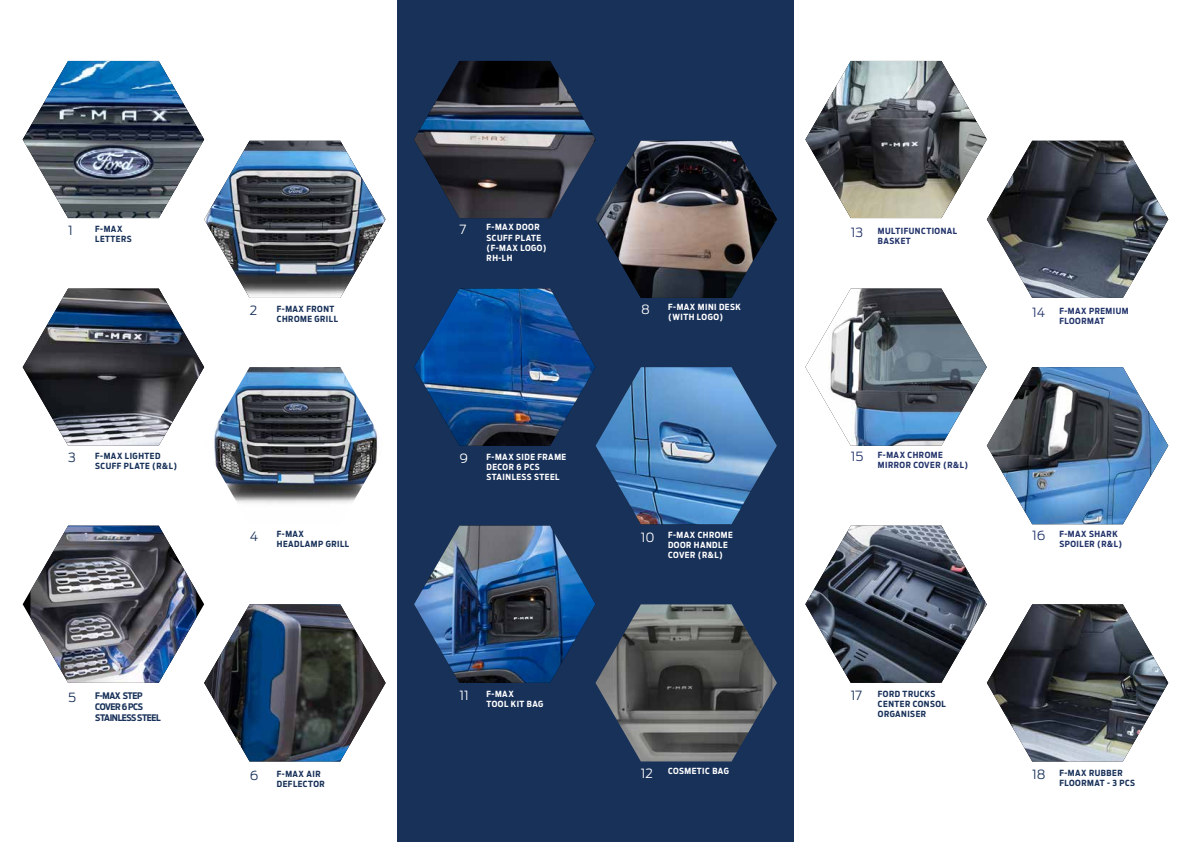
<style>
.page{position:relative;width:1191px;height:842px;background:#fff}
.page>*{position:absolute;margin:0;border:0;box-sizing:border-box;transform-origin:0 0}
.t1{font:300 12.6px "Ford Antenna";color:#183159}
.t2{font:300 12.6px "Ford Antenna";color:#fff}
.t3{font:300 12.6px "Ford Antenna";color:#23346b}
.t4{font:700 9px/10.8px "Ford Antenna Cond";letter-spacing:-.04em;color:#183159}
.t5{font:700 8.4px/10.1px "Ford Antenna Cond";letter-spacing:.06em;color:#fff}
.t6{font:700 8.4px/10.1px "Ford Antenna Cond";letter-spacing:.06em;color:#183159}
.t7{font:700 8.4px/10.1px "Ford Antenna Cond";letter-spacing:.06em;color:#23346b}
</style>
<div class="page">
<div style="left:397px;top:0;width:397px;height:842px;background:#183159"></div>
<img style="left:23px;top:61px;width:363px;height:237px">
<img style="left:23px;top:289px;width:181px;height:157px">
<img style="left:204px;top:367px;width:174px;height:136px">
<img style="left:595px;top:683px;width:182px;height:78px">
<img style="left:23px;top:526px;width:181px;height:157px">
<img style="left:204px;top:604px;width:182px;height:157px">
<img style="left:414px;top:61px;width:363px;height:622px">
<img style="left:595px;top:141px;width:182px;height:157px">
<svg style="left:805px;top:61px;width:363px;height:700px"></svg>
<img style="left:986px;top:367px;width:182px;height:157px">
<h1 class="t1" style="left:68px;top:219px;width:6px">1</h1>
<p class="t6" style="left:95px;top:222px;width:38px">F-MAX<br>LETTERS</p>
<h1 class="t2" style="left:459px;top:219px;width:8px">7</h1>
<p class="t5" style="left:486px;top:221px;width:62px">F-MAX DOOR<br>SCUFF PLATE (F-MAX LOGO)<br>RH-LH</p>
<h1 class="t3" style="left:850px;top:222px;width:14px">13</h1>
<p class="t7" style="left:878px;top:225px;width:81px">MULTIFUNCTIONAL<br>BASKET</p>
<h1 class="t1" style="left:250px;top:300px;width:9px">2</h1>
<p class="t6" style="left:277px;top:303px;width:63px">F-MAX FRONT<br>CHROME GRILL</p>
<h1 class="t2" style="left:641px;top:298px;width:10px">8</h1>
<p class="t5" style="left:668px;top:301px;width:74px">F-MAX MINI DESK (WITH LOGO)</p>
<h1 class="t3" style="left:1032px;top:302px;width:14px">14</h1>
<p class="t7" style="left:1059px;top:305px;width:71px">F-MAX PREMIUM<br>FLOORMAT</p>
<h1 class="t1" style="left:68px;top:447px;width:9px">3</h1>
<p class="t6" style="left:95px;top:450px;width:83px">F-MAX LIGHTED<br>SCUFF PLATE (R&amp;L)</p>
<h1 class="t2" style="left:459px;top:448px;width:10px">9</h1>
<p class="t5" style="left:486px;top:451px;width:81px">F-MAX SIDE FRAME<br>DECOR 6 PCS<br>STAINLESS STEEL</p>
<h1 class="t3" style="left:850px;top:446px;width:14px">15</h1>
<p class="t7" style="left:878px;top:449px;width:92px">F-MAX CHROME<br>MIRROR COVER (R&amp;L)</p>
<h1 class="t1" style="left:250px;top:525px;width:10px">4</h1>
<p class="t6" style="left:277px;top:528px;width:74px">F-MAX<br>HEADLAMP GRILL</p>
<h1 class="t2" style="left:641px;top:526px;width:15px">10</h1>
<p class="t5" style="left:668px;top:529px;width:66px">F-MAX CHROME<br>DOOR HANDLE<br>COVER (R&amp;L)</p>
<h1 class="t3" style="left:1032px;top:525px;width:15px">16</h1>
<p class="t7" style="left:1059px;top:527px;width:64px">F-MAX SHARK<br>SPOILER (R&amp;L)</p>
<h1 class="t1" style="left:68px;top:687px;width:10px">5</h1>
<p class="t4" style="left:95px;top:689px;width:67px">F-MAX STEP<br>COVER 6 PCS<br>STAINLESS STEEL</p>
<h1 class="t2" style="left:459px;top:685px;width:11px">11</h1>
<p class="t5" style="left:486px;top:687px;width:58px">F-MAX<br>TOOL KIT BAG</p>
<h1 class="t1" style="left:850px;top:685px;width:13px">17</h1>
<p class="t6" style="left:878px;top:688px;width:69px">FORD TRUCKS<br>CENTER CONSOL<br>ORGANISER</p>
<h1 class="t1" style="left:250px;top:765px;width:10px">6</h1>
<p class="t6" style="left:277px;top:768px;width:49px">F-MAX AIR<br>DEFLECTOR</p>
<h1 class="t2" style="left:641px;top:763px;width:14px">12</h1>
<p class="t5" style="left:668px;top:765px;width:62px">COSMETIC BAG</p>
<h1 class="t1" style="left:1032px;top:764px;width:15px">18</h1>
<p class="t6" style="left:1059px;top:766px;width:77px">F-MAX RUBBER<br>FLOORMAT - 3 PCS</p>
</div>
